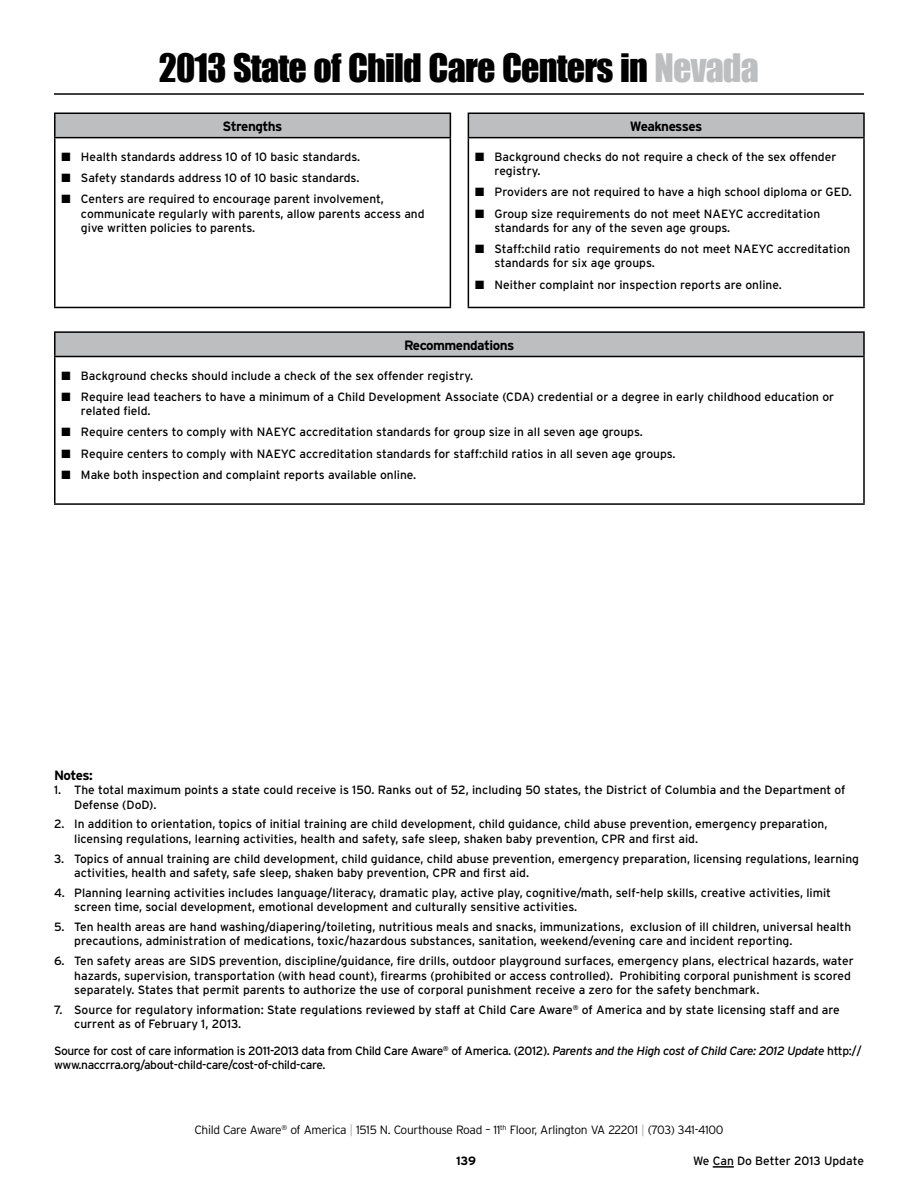
<style>
.page{position:relative;width:918px;height:1188px;background:#fff}
.page>*{position:absolute;margin:0;border:0;box-sizing:border-box;transform-origin:0 0}
.t1{font:36px "Impact";letter-spacing:-.025em;color:#000}
.t2{font:700 13.5px "Interstate";letter-spacing:-.04em;color:#000}
.t3{font:12px/14.4px "Interstate";color:#000}
.t4{font:12px/14.4px "Interstate";letter-spacing:-.03em;color:#000}
.t5{font:300 12px "Interstate";letter-spacing:-.03em;color:#000}
.t6{font:700 12px "Interstate";color:#000}
.s1{color:#bcbec0}
.s2{font-style:italic}
.s3{color:#a7a9ac}
</style>
<div class="page">
<hr style="left:713px;top:1166px;width:21px;height:2px;background:#000">
<hr style="left:54px;top:93px;width:810px;height:2px;background:#000">
<hr style="left:450px;top:138px;width:1px;height:169px;background:#000">
<hr style="left:468px;top:138px;width:1px;height:169px;background:#000">
<hr style="left:468px;top:112px;width:397px;height:2px;background:#000">
<hr style="left:863px;top:114px;width:2px;height:23px;background:#000">
<hr style="left:468px;top:137px;width:397px;height:1px;background:#000">
<hr style="left:54px;top:138px;width:2px;height:169px;background:#000">
<hr style="left:863px;top:138px;width:2px;height:169px;background:#000">
<hr style="left:54px;top:307px;width:397px;height:1px;background:#000">
<hr style="left:468px;top:307px;width:397px;height:1px;background:#000">
<hr style="left:54px;top:112px;width:397px;height:2px;background:#000">
<hr style="left:54px;top:114px;width:2px;height:23px;background:#000">
<svg style="left:55px;top:113px;width:809px;height:25px;background:#b0b2b4"></svg>
<hr style="left:54px;top:137px;width:397px;height:1px;background:#000">
<div style="left:55px;top:332px;width:809px;height:25px;background:#bcbec0"></div>
<hr style="left:54px;top:331px;width:811px;height:2px;background:#000">
<hr style="left:54px;top:333px;width:2px;height:23px;background:#000">
<hr style="left:863px;top:333px;width:2px;height:23px;background:#000">
<hr style="left:54px;top:356px;width:811px;height:1px;background:#000">
<hr style="left:54px;top:357px;width:2px;height:146px;background:#000">
<hr style="left:863px;top:357px;width:2px;height:146px;background:#000">
<hr style="left:54px;top:503px;width:811px;height:2px;background:#000">
<h1 class="t1" style="left:159px;top:40px;width:602px">2013 State of Child Care Centers in <span class="s1">Nevada</span></h1>
<p class="t2" style="left:223px;top:119px;width:61px">Strengths</p>
<p class="t2" style="left:630px;top:119px;width:74px">Weaknesses</p>
<p class="t3" style="left:61px;top:149px;width:300px">■ Health standards address 10 of 10 basic standards.</p>
<p class="t3" style="left:61px;top:170px;width:300px">■ Safety standards address 10 of 10 basic standards.</p>
<p class="t3" style="left:81px;top:192px;width:345px;text-indent:-20px">■ Centers are required to encourage parent involvement, communicate regularly with parents, allow parents access and give written policies to parents.</p>
<p class="t3" style="left:495px;top:149px;width:343px;text-indent:-20px">■ Background checks do not require a check of the sex offender registry.</p>
<p class="t3" style="left:475px;top:185px;width:378px">■ Providers are not required to have a high school diploma or GED.</p>
<p class="t3" style="left:495px;top:206px;width:327px;text-indent:-20px">■ Group size requirements do not meet NAEYC accreditation standards for any of the seven age groups.</p>
<p class="t3" style="left:495px;top:242px;width:357px;text-indent:-20px">■ Staff:child ratio requirements do not meet NAEYC accreditation standards for six age groups.</p>
<p class="t3" style="left:475px;top:277px;width:308px">■ Neither complaint nor inspection reports are online.</p>
<p class="t2" style="left:404px;top:337px;width:112px">Recommendations</p>
<p class="t3" style="left:61px;top:368px;width:413px">■ Background checks should include a check of the sex offender registry.</p>
<p class="t3" style="left:81px;top:389px;width:755px;text-indent:-20px">■ Require lead teachers to have a minimum of a Child Development Associate (CDA) credential or a degree in early childhood education or related field.</p>
<p class="t3" style="left:61px;top:425px;width:583px">■ Require centers to comply with NAEYC accreditation standards for group size in all seven age groups.</p>
<p class="t3" style="left:61px;top:446px;width:616px">■ Require centers to comply with NAEYC accreditation standards for staff:child ratios in all seven age groups.</p>
<p class="t3" style="left:61px;top:467px;width:356px">■ Make both inspection and complaint reports available online.</p>
<p class="t2" style="left:54px;top:768px;width:40px">Notes:</p>
<p class="t3" style="left:74px;top:783px;width:773px;text-indent:-20px">1. The total maximum points a state could receive is 150. Ranks out of 52, including 50 states, the District of Columbia and the Department of<br>Defense (DoD).</p>
<p class="t3" style="left:74px;top:817px;width:755px;text-indent:-20px">2. In addition to orientation, topics of initial training are child development, child guidance, child abuse prevention, emergency preparation, licensing regulations, learning activities, health and safety, safe sleep, shaken baby prevention, CPR and first aid.</p>
<p class="t3" style="left:74px;top:851px;width:786px;text-indent:-20px">3. Topics of annual training are child development, child guidance, child abuse prevention, emergency preparation, licensing regulations, learning activities, health and safety, safe sleep, shaken baby prevention, CPR and first aid.</p>
<p class="t3" style="left:74px;top:885px;width:758px;text-indent:-20px">4. Planning learning activities includes language/literacy, dramatic play, active play, cognitive/math, self-help skills, creative activities, limit screen time, social development, emotional development and culturally sensitive activities.</p>
<p class="t3" style="left:74px;top:920px;width:779px;text-indent:-20px">5. Ten health areas are hand washing/diapering/toileting, nutritious meals and snacks, immunizations, exclusion of ill children, universal health precautions, administration of medications, toxic/hazardous substances, sanitation, weekend/evening care and incident reporting.</p>
<p class="t3" style="left:74px;top:954px;width:781px;text-indent:-20px">6. Ten safety areas are SIDS prevention, discipline/guidance, fire drills, outdoor playground surfaces, emergency plans, electrical hazards, water hazards, supervision, transportation (with head count), firearms (prohibited or access controlled). Prohibiting corporal punishment is scored separately. States that permit parents to authorize the use of corporal punishment receive a zero for the safety benchmark.</p>
<p class="t3" style="left:74px;top:1002px;width:767px;text-indent:-20px">7. Source for regulatory information: State regulations reviewed by staff at Child Care Aware<sup>®</sup> of America and by state licensing staff and are current as of February 1, 2013.</p>
<p class="t4" style="left:54px;top:1043px;width:809px">Source for cost of care information is 2011-2013 data from Child Care Aware<sup>®</sup> of America. (2012). <span class="s2">Parents and the High cost of Child Care: 2012 Update</span> http:// www.naccrra.org/about-child-care/cost-of-child-care.</p>
<p class="t5" style="left:194px;top:1123px;width:531px">Child Care Aware<sup>®</sup> of America <span class="s3">|</span> 1515 N. Courthouse Road – 11<sup>th</sup> Floor, Arlington VA 22201 <span class="s3">|</span> (703) 341-4100</p>
<p class="t6" style="left:456px;top:1154px;width:22px">139</p>
<p class="t3" style="left:693px;top:1154px;width:172px">We Can Do Better 2013 Update</p>
</div>
